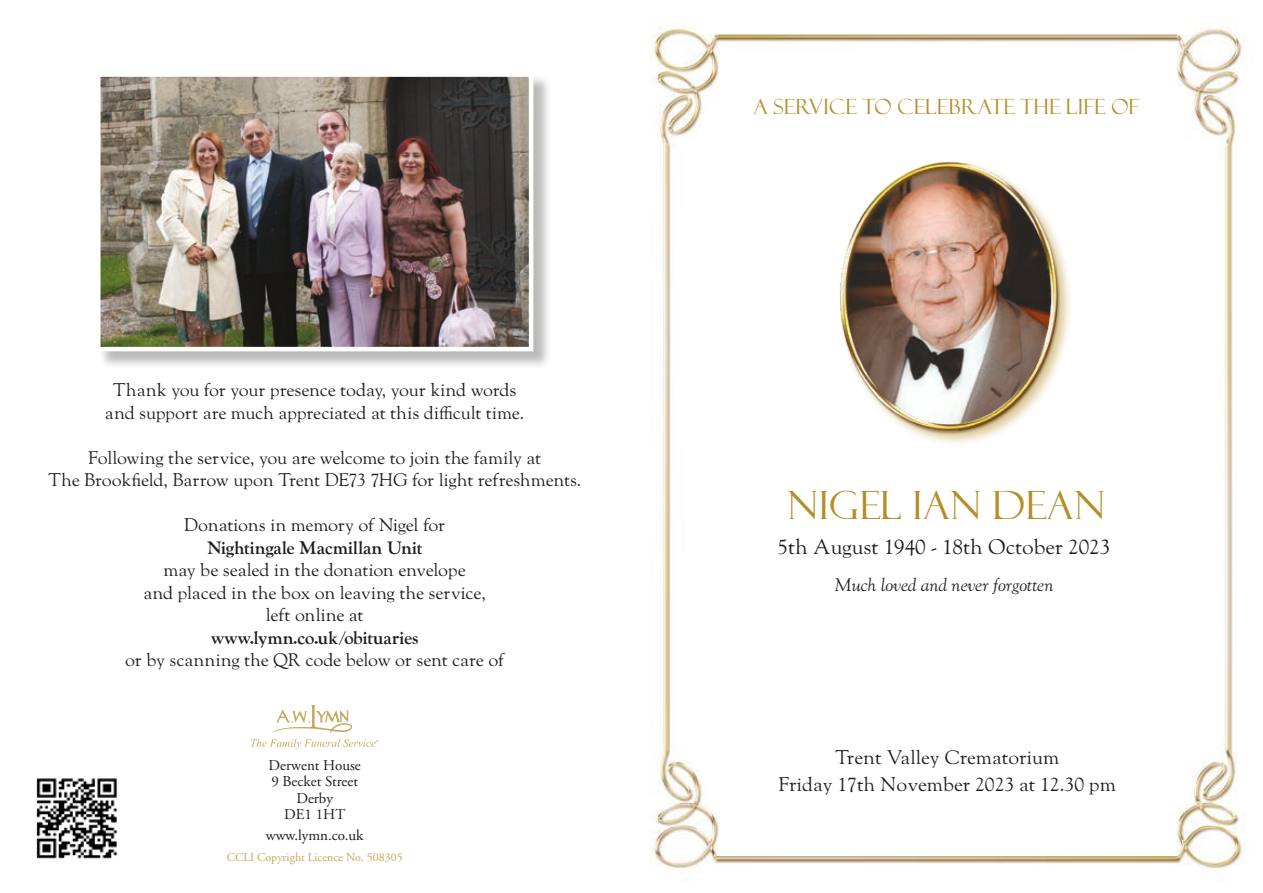
<style>
.page{position:relative;width:1263px;height:893px;background:#fff}
.page>*{position:absolute;margin:0;border:0;box-sizing:border-box;transform-origin:0 0}
.t1{font:39px "Felix Titling";letter-spacing:.01em;color:#b58e28}
.t2{font:21px "LTC Goudy Oldstyle Pro";color:#1d1d1b}
.t3{font:21px "Felix Titling";letter-spacing:.01em;color:#b58e28}
.t4{font:19.5px/27px "LTC Goudy Oldstyle Pro";color:#1d1d1b;text-align:center}
.t5{font:18px/22.5px "LTC Goudy Oldstyle Pro";letter-spacing:-.015em;color:#1d1d1b;text-align:center}
.t6{font:700 18px "LTC Goudy Oldstyle Pro";color:#1d1d1b}
.t7{font:italic 18px "LTC Goudy Oldstyle Pro";letter-spacing:-.005em;color:#1d1d1b}
.t8{font:15px/16.5px "Adobe Garamond Pro";color:#1d1d1b;text-align:center}
.t9{font:12px "Adobe Garamond Pro";color:#c6a65b}
</style>
<div class="page">
<img style="left:649px;top:27px;width:594px;height:842px">
<div style="left:837px;top:160px;width:236px;height:288px;background:#b58e28;opacity:.5"></div>
<div style="left:98px;top:75px;width:454px;height:295px;background:#1d1d1b;opacity:.3"></div>
<img style="left:101px;top:77px;width:427px;height:269px">
<div style="left:96px;top:72px;width:437px;height:279px;border:4px solid #fff"></div>
<svg style="left:251px;top:705px;width:127px;height:44px"></svg>
<img style="left:36px;top:778px;width:82px;height:81px">
<img style="left:836px;top:157px;width:226px;height:280px">
<p class="t5" style="left:105px;top:379px;width:421px">Thank you for your presence today, your kind words and support are much appreciated at this difficult time.</p>
<p class="t5" style="left:48px;top:447px;width:535px">Following the service, you are welcome to join the family at<br>The Brookfield, Barrow upon Trent DE73 7HG for light refreshments.</p>
<p class="t5" style="left:184px;top:514px;width:262px">Donations in memory of Nigel for</p>
<p class="t6" style="left:207px;top:537px;width:218px">Nightingale Macmillan Unit</p>
<p class="t5" style="left:143px;top:559px;width:344px">may be sealed in the donation envelope<br>and placed in the box on leaving the service, left online at</p>
<p class="t6" style="left:211px;top:627px;width:209px">www.lymn.co.uk/obituaries</p>
<p class="t5" style="left:125px;top:649px;width:380px">or by scanning the QR code below or sent care of</p>
<p class="t8" style="left:268px;top:757px;width:94px">Derwent House<br>9 Becket Street<br>Derby<br>DE1 1HT</p>
<p class="t8" style="left:266px;top:828px;width:99px">www.lymn.co.uk</p>
<p class="t9" style="left:227px;top:850px;width:178px">CCLI Copyright Licence No. 508305</p>
<p class="t3" style="left:753px;top:94px;width:387px">A SERVICE TO CELEBRATE THE LIFE OF</p>
<h1 class="t1" style="left:787px;top:483px;width:320px">NIGEL IAN DEAN</h1>
<p class="t2" style="left:778px;top:535px;width:334px">5th August 1940 - 18th October 2023</p>
<p class="t7" style="left:834px;top:574px;width:220px">Much loved and never forgotten</p>
<p class="t4" style="left:778px;top:744px;width:339px">Trent Valley Crematorium<br>Friday 17th November 2023 at 12.30 pm</p>
</div>
